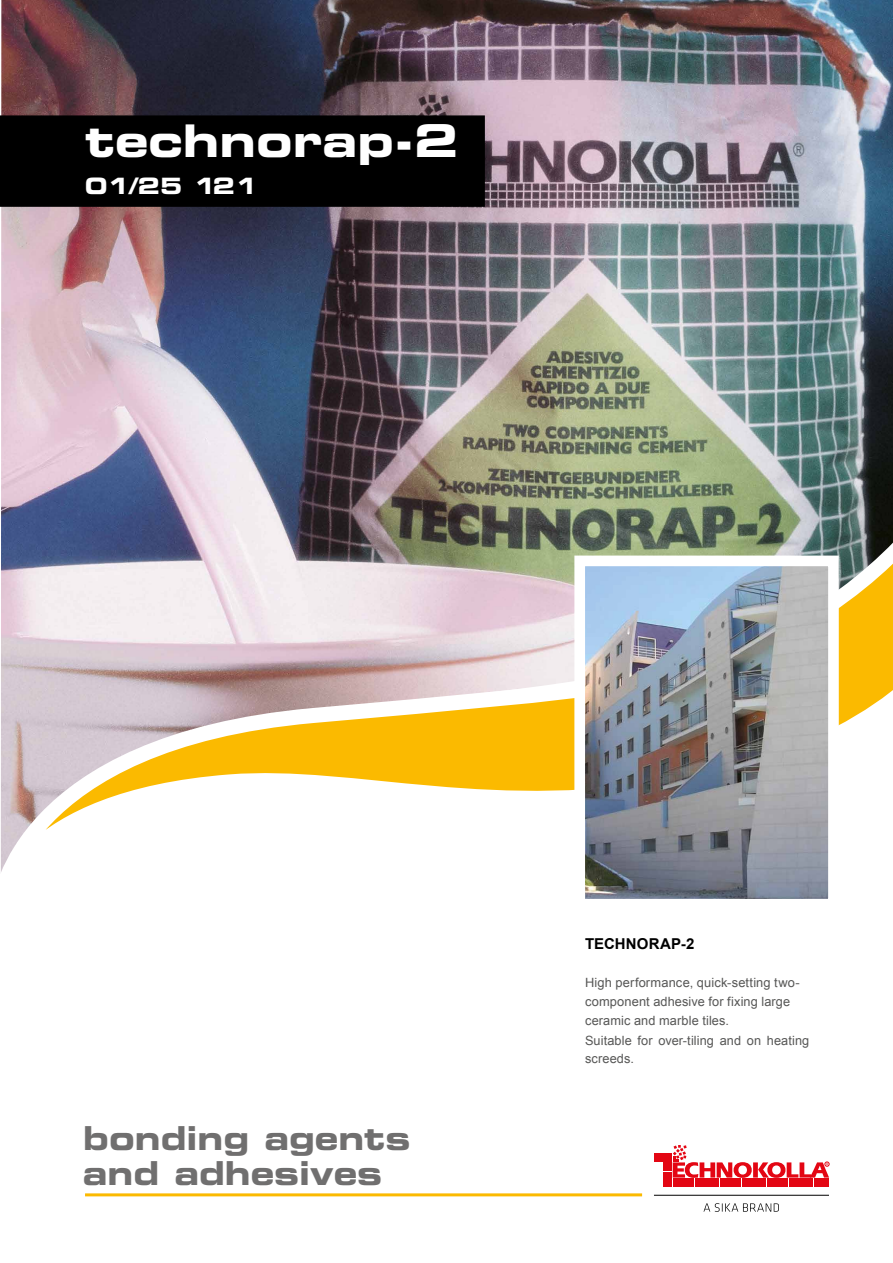
<style>
.page{position:relative;width:893px;height:1263px;background:#fff}
.page>*{position:absolute;margin:0;border:0;box-sizing:border-box;transform-origin:0 0}
.t1{font:45px "Eurostile Bold Extended Two";color:#fff}
.t2{font:33px/34.5px "Eurostile Bold Extended Two";color:#706f6f;scale:.96 1}
.t3{font:22.5px "Eurostile Bold Extended Two";color:#fff}
.t4{font:700 15px "Arial";letter-spacing:.01em;color:#000}
.t5{font:12.75px/18.9px "Arial";letter-spacing:.01em;color:#575756}
</style>
<div class="page">
<img style="left:1px;top:0;width:892px;height:485px">
<div style="left:0;top:115px;width:485px;height:92px;background:#000;border:2px solid #000"></div>
<img style="left:1px;top:485px;width:892px;height:187px">
<svg style="left:0;top:672px;width:893px;height:525px"></svg>
<hr style="left:85px;top:1193px;width:557px;height:3px;background:#fbba00">
<img style="left:586px;top:567px;width:241px;height:330px">
<div style="left:574px;top:555px;width:265px;height:354px;border:11px solid #fff"></div>
<svg style="left:654px;top:1145px;width:175px;height:42px"></svg>
<svg style="left:703px;top:1203px;width:76px;height:9px"></svg>
<hr style="left:654px;top:1195px;width:175px;height:1px;background:#000">
<h1 class="t1" style="left:85px;top:109px;width:375px">technorap-2</h1>
<h3 class="t3" style="left:85px;top:170px;width:174px">01/25 121</h3>
<h2 class="t2" style="left:83px;top:1121px;width:342px">bonding agents and adhesives</h2>
<p class="t4" style="left:585px;top:934px;width:111px">TECHNORAP-2</p>
<p class="t5" style="left:585px;top:974px;width:226px">High performance, quick-setting two&shy;component adhesive for fixing large ceramic and marble tiles.<br>Suitable for over-tiling and on heating screeds.</p>
</div>
